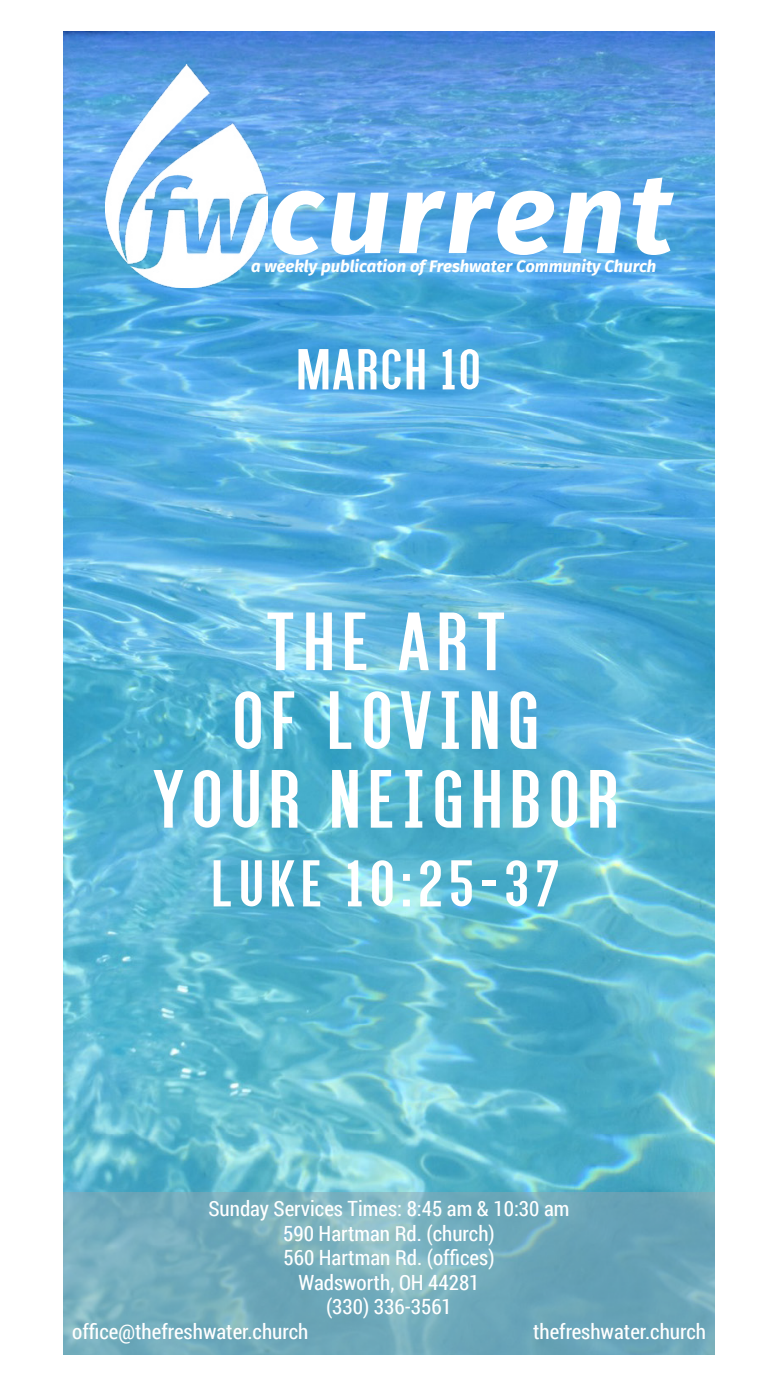
<style>
.page{position:relative;width:778px;height:1386px;background:#fff}
.page>*{position:absolute;margin:0;border:0;box-sizing:border-box;transform-origin:0 0}
.t1{font:italic 700 113.75px "Fira Sans";letter-spacing:.045em;color:#fff}
.t2{font:87.5px/78.8px "Alegre Sans";letter-spacing:.1em;color:#fff;text-align:center}
.t3{font:70px "Alegre Sans";letter-spacing:.1em;color:#fff}
.t4{font:61.25px "Alegre Sans";letter-spacing:.05em;color:#fff}
.t5{font:21px "Roboto Condensed";color:#fff}
.t6{font:italic 700 16.62px "Fira Sans";color:#fff}
</style>
<div class="page">
<img style="left:63px;top:32px;width:651px;height:1160px">
<img style="left:105px;top:65px;width:162px;height:222px">
<svg style="left:63px;top:1192px;width:651px;height:163px;background:#72abbb"></svg>
<h1 class="t1" style="left:268px;top:134px;width:405px">current</h1>
<p class="t6" style="left:251px;top:254px;width:406px">a weekly publication of Freshwater Community Church</p>
<h3 class="t4" style="left:297px;top:333px;width:184px">MARCH 10</h3>
<h2 class="t2" style="left:153px;top:599px;width:466px">THE ART<br>OF LOVING<br>YOUR NEIGHBOR</h2>
<h3 class="t3" style="left:212px;top:841px;width:349px">LUKE 10:25-37</h3>
<p class="t5" style="left:208px;top:1194px;width:362px">Sunday Services Times: 8:45 am &amp; 10:30 am</p>
<p class="t5" style="left:283px;top:1218px;width:213px">590 Hartman Rd. (church)</p>
<p class="t5" style="left:283px;top:1243px;width:212px">560 Hartman Rd. (offices)</p>
<p class="t5" style="left:298px;top:1267px;width:182px">Wadsworth, OH 44281</p>
<p class="t5" style="left:326px;top:1292px;width:127px">(330) 336-3561</p>
<p class="t5" style="left:72px;top:1316px;width:237px">office@thefreshwater.church</p>
<p class="t5" style="left:532px;top:1316px;width:174px">thefreshwater.church</p>
</div>
